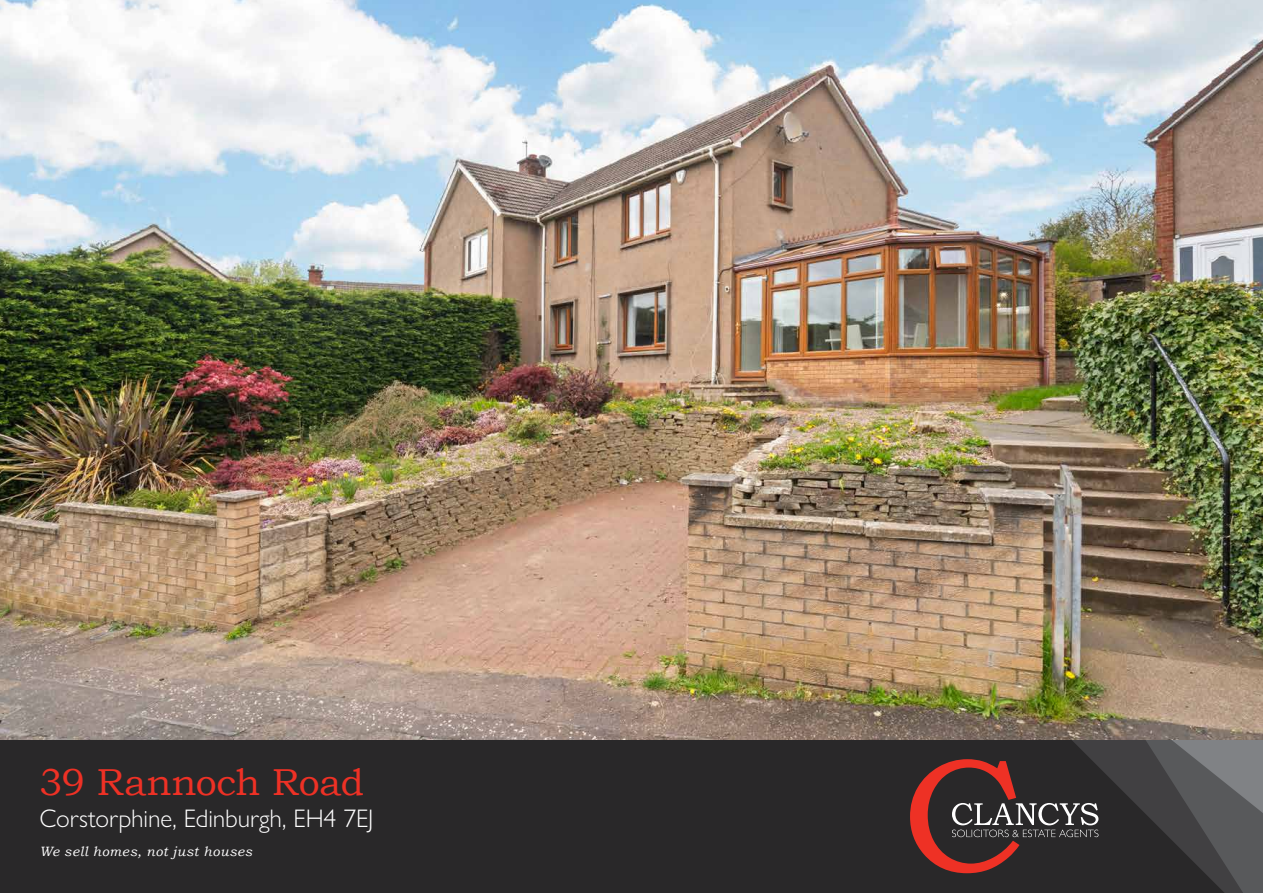
<style>
.page{position:relative;width:1263px;height:893px;background:#fff}
.page>*{position:absolute;margin:0;border:0;box-sizing:border-box;transform-origin:0 0}
.t1{font:37.5px "Bookman Old Style";letter-spacing:-.01em;color:#ee3125}
.t2{font:300 25.5px "Gill Sans Nova";letter-spacing:-.005em;color:#fff}
.t3{font:italic 13.5px "Bookman Old Style";letter-spacing:.04em;color:#fff}
</style>
<div class="page">
<div style="left:0;top:740px;width:1263px;height:153px;background:#292829"></div>
<svg style="left:910px;top:740px;width:353px;height:153px"></svg>
<img style="left:0;top:0;width:1263px;height:740px">
<h1 class="t1" style="left:39px;top:758px;width:326px">39 Rannoch Road</h1>
<p class="t2" style="left:39px;top:803px;width:336px">Corstorphine, Edinburgh, EH4 7EJ</p>
<p class="t3" style="left:39px;top:843px;width:214px">We sell homes, not just houses</p>
</div>
